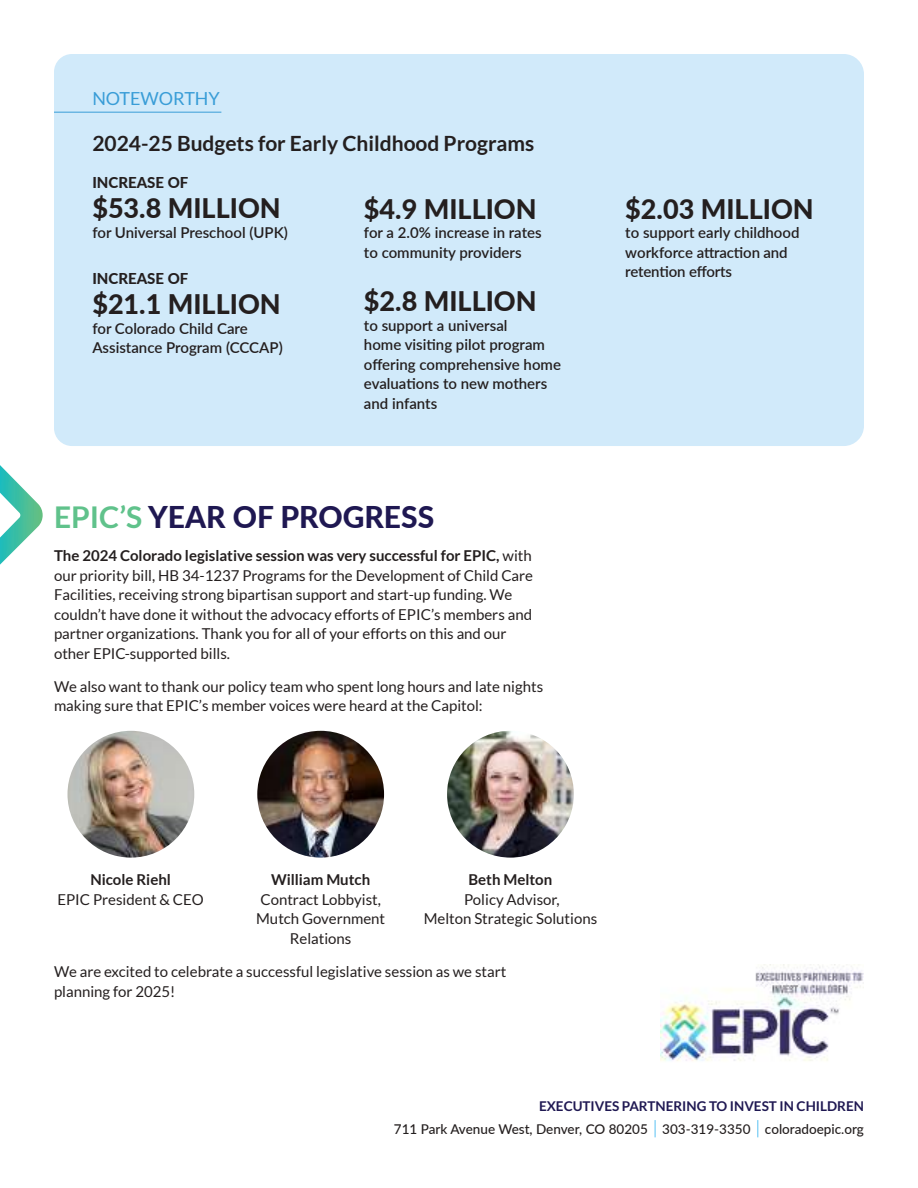
<style>
.page{position:relative;width:918px;height:1188px;background:#fff}
.page>*{position:absolute;margin:0;border:0;box-sizing:border-box;transform-origin:0 0}
.t1{font:800 30px "Lato";color:#1f1852}
.t2{font:800 27px "Lato";color:#241f1f}
.t3{font:700 21px "Lato";color:#241f1f}
.t4{font:18px "Lato";color:#399dd7}
.t5{font:15px/19.5px "Lato";color:#241f1f}
.t6{font:600 15px/19.5px "Lato";color:#241f1f}
.t7{font:700 15px "Lato";color:#241f1f}
.t8{font:800 15px "Lato";color:#241f1f}
.t9{font:500 13.5px "Lato";color:#241f1f}
.t10{font:700 13.5px "Lato";color:#1f1852}
.s1{font-weight:700;color:#60c28b}
.s2{font-weight:700}
</style>
<div class="page">
<img style="left:660px;top:965px;width:204px;height:96px">
<svg style="left:655px;top:1120px;width:1px;height:17px"></svg>
<svg style="left:757px;top:1120px;width:1px;height:17px"></svg>
<div style="left:54px;top:54px;width:810px;height:392px;background:#d1eafa"></div>
<svg style="left:0;top:465px;width:43px;height:100px"></svg>
<hr style="left:54px;top:112px;width:167px;height:1px;background:#399dd7">
<img style="left:68px;top:731px;width:126px;height:127px;border-radius:63px">
<img style="left:257px;top:731px;width:127px;height:127px;border-radius:63px">
<img style="left:447px;top:731px;width:127px;height:127px;border-radius:63px">
<p class="t4" style="left:92px;top:88px;width:129px">NOTEWORTHY</p>
<h3 class="t3" style="left:92px;top:131px;width:444px">2024-25 Budgets for Early Childhood Programs</h3>
<p class="t8" style="left:92px;top:172px;width:97px">INCREASE OF</p>
<h2 class="t2" style="left:92px;top:188px;width:190px">$53.8 MILLION</h2>
<p class="t6" style="left:92px;top:222px;width:197px">for Universal Preschool (UPK)</p>
<p class="t8" style="left:92px;top:268px;width:97px">INCREASE OF</p>
<h2 class="t2" style="left:92px;top:284px;width:190px">$21.1 MILLION</h2>
<p class="t6" style="left:92px;top:318px;width:192px">for Colorado Child Care<br>Assistance Program (CCCAP)</p>
<h2 class="t2" style="left:364px;top:189px;width:174px">$4.9 MILLION</h2>
<p class="t6" style="left:364px;top:223px;width:179px">for a 2.0% increase in rates to community providers</p>
<h2 class="t2" style="left:364px;top:281px;width:174px">$2.8 MILLION</h2>
<p class="t6" style="left:364px;top:315px;width:199px">to support a universal<br>home visiting pilot program offering comprehensive home evaluations to new mothers and infants</p>
<h1 class="t1" style="left:54px;top:495px;width:382px"><span class="s1">EPIC’S</span> YEAR OF PROGRESS</h1>
<p class="t5" style="left:54px;top:546px;width:481px"><span class="s2">The 2024 Colorado legislative session was very successful for EPIC,</span> with our priority bill, HB 34-1237 Programs for the Development of Child Care Facilities, receiving strong bipartisan support and start-up funding. We couldn’t have done it without the advocacy efforts of EPIC’s members and partner organizations. Thank you for all of your efforts on this and our other EPIC-supported bills.</p>
<p class="t5" style="left:54px;top:676px;width:491px">We also want to thank our policy team who spent long hours and late nights making sure that EPIC’s member voices were heard at the Capitol:</p>
<h2 class="t2" style="left:625px;top:189px;width:190px">$2.03 MILLION</h2>
<p class="t6" style="left:625px;top:223px;width:176px">to support early childhood workforce attraction and retention efforts</p>
<p class="t7" style="left:90px;top:871px;width:82px">Nicole Riehl</p>
<p class="t5" style="left:57px;top:890px;width:148px">EPIC President &amp; CEO</p>
<p class="t7" style="left:271px;top:871px;width:101px">William Mutch</p>
<p class="t5" style="left:256px;top:890px;width:130px;text-align:center">Contract Lobbyist,<br>Mutch Government<br>Relations</p>
<p class="t7" style="left:469px;top:871px;width:85px">Beth Melton</p>
<p class="t5" style="left:424px;top:890px;width:175px;text-align:center">Policy Advisor,<br>Melton Strategic Solutions</p>
<p class="t5" style="left:54px;top:962px;width:454px">We are excited to celebrate a successful legislative session as we start planning for 2025!</p>
<p class="t10" style="left:539px;top:1098px;width:326px">EXECUTIVES PARTNERING TO INVEST IN CHILDREN</p>
<p class="t9" style="left:394px;top:1120px;width:472px">711 Park Avenue West, Denver, CO 80205 303-319-3350 coloradoepic.org</p>
</div>
